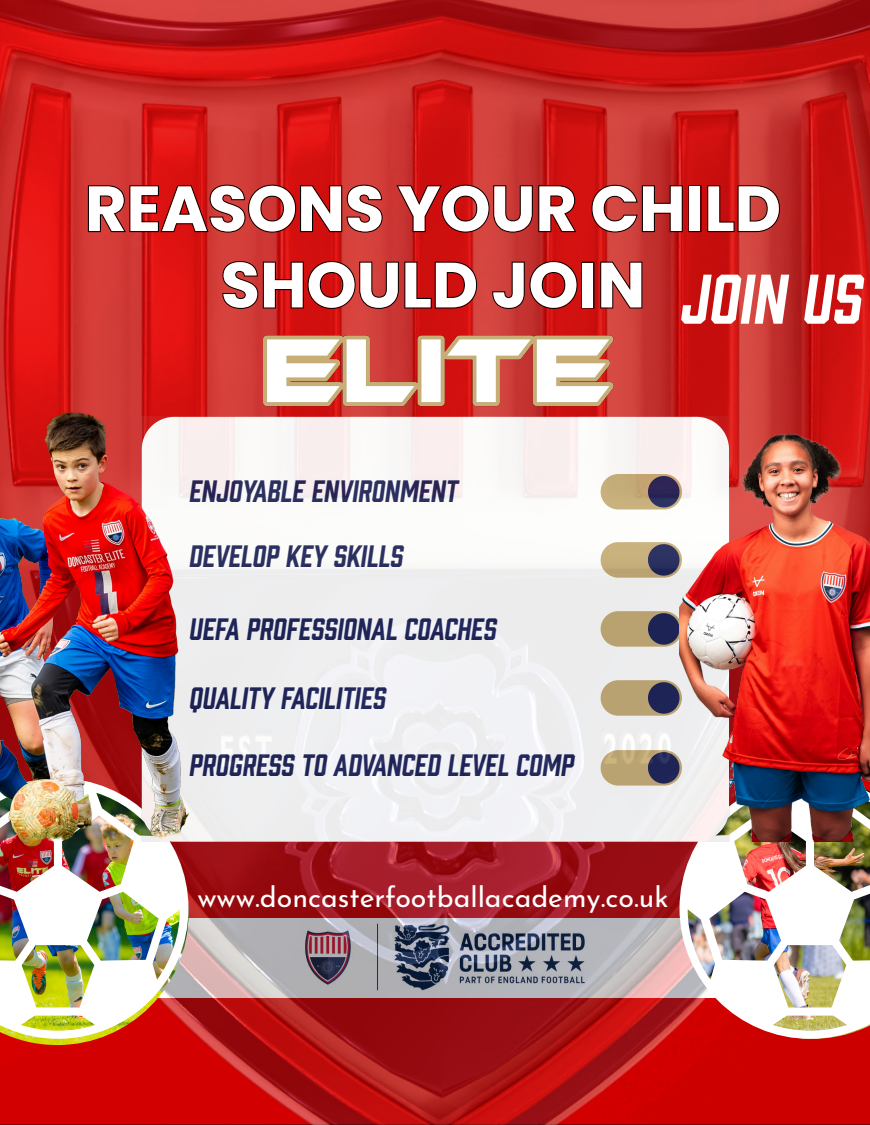
<style>
.page{position:relative;width:870px;height:1125px;background:#fff}
.page>*{position:absolute;margin:0;border:0;box-sizing:border-box;transform-origin:0 0}
.t1{font:700 63.62px/76.4px "Poppins";color:#fff}
.t2{font:italic 28.5px "Prohibition";color:#1e2459}
.t3{font:28.5px "Josefin Sans";color:#fff}
.s1{font-family:"Prohibition";font-weight:400;font-style:italic;font-size:64.62px}
</style>
<div class="page">
<img style="left:0;top:0;width:869px;height:1125px">
<img style="left:188px;top:918px;width:491px;height:79px">
<img style="left:0;top:1039px;width:188px;height:6px">
<img style="left:0;top:841px;width:188px;height:198px">
<img style="left:679px;top:841px;width:190px;height:198px">
<svg style="left:88px;top:185px;width:691px;height:124px;background:#c12422"></svg>
<img style="left:254px;top:332px;width:361px;height:84px">
<img style="left:188px;top:416px;width:491px;height:425px">
<img style="left:679px;top:411px;width:190px;height:430px">
<img style="left:0;top:411px;width:188px;height:430px">
<h1 class="t1" style="left:221px;top:171px;width:640px;text-indent:-136px">REASONS YOUR CHILD<br>SHOULD JOIN <span class="s1">JOIN US</span></h1>
<p class="t2" style="left:188px;top:472px;width:270px">ENJOYABLE ENVIRONMENT</p>
<p class="t2" style="left:188px;top:536px;width:215px">DEVELOP KEY SKILLS</p>
<p class="t2" style="left:188px;top:609px;width:308px">UEFA PROFESSIONAL COACHES</p>
<p class="t2" style="left:188px;top:678px;width:198px">QUALITY FACILITIES</p>
<p class="t2" style="left:188px;top:745px;width:386px">PROGRESS TO ADVANCED LEVEL COMP</p>
<p class="t3" style="left:197px;top:874px;width:472px">www.doncasterfootballacademy.co.uk</p>
</div>
